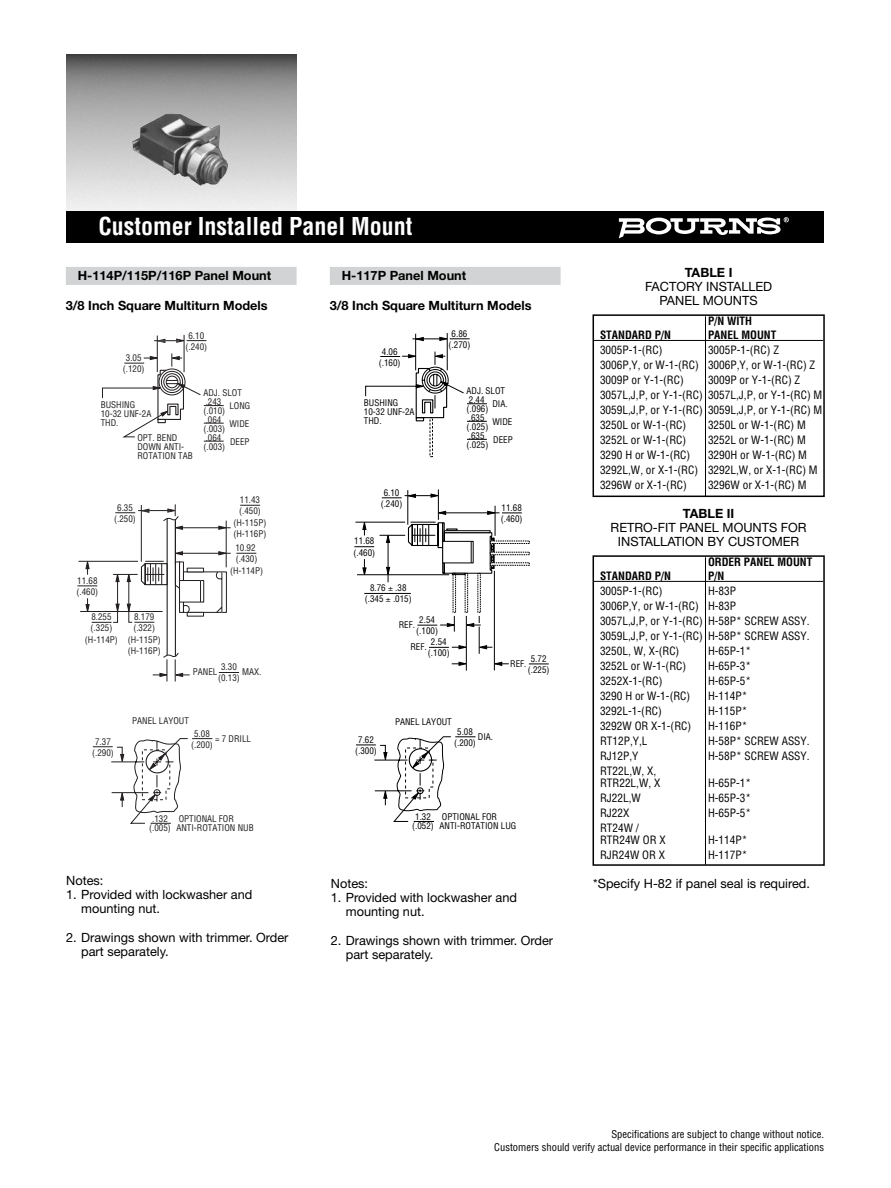
<style>
.page{position:relative;width:891px;height:1188px;background:#fff}
.page>*{position:absolute;margin:0;border:0;box-sizing:border-box;transform-origin:0 0}
.t1{font:700 condensed 24px "Helvetica";color:#fff}
.t2{font:12.75px/14.2px "Helvetica Neue";color:#000}
.t3{font:700 12.75px "Helvetica Neue";color:#000}
.t4{font:condensed 11.25px/15px "Helvetica";color:#000}
.t5{font:700 condensed 11.25px "Helvetica";color:#000}
.t6{font:condensed 10.5px/12.8px "Helvetica";color:#000;text-align:right}
.t7{font:condensed 9px/11.2px "Helvetica";color:#231f20;text-align:center}
.t8{font:condensed 9px/11.2px "Helvetica";color:#000;text-align:center}
</style>
<div class="page">
<img style="left:67px;top:54px;width:230px;height:158px">
<div style="left:66px;top:267px;width:231px;height:18px;background:#d1d3d4"></div>
<div style="left:330px;top:267px;width:231px;height:18px;background:#d1d3d4"></div>
<div style="left:67px;top:212px;width:757px;height:31px;background:#000"></div>
<svg style="left:619px;top:217px;width:170px;height:21px"></svg>
<img style="left:132px;top:113px;width:96px;height:73px">
<hr style="left:184px;top:335px;width:1px;height:37px;background:#231f20">
<hr style="left:157px;top:336px;width:1px;height:36px;background:#231f20">
<svg style="left:154px;top:339px;width:52px;height:4px"></svg>
<svg style="left:77px;top:353px;width:183px;height:329px"></svg>
<svg style="left:93px;top:738px;width:119px;height:86px"></svg>
<hr style="left:447px;top:333px;width:1px;height:37px;background:#000">
<svg style="left:416px;top:337px;width:8px;height:4px"></svg>
<hr style="left:412px;top:339px;width:30px;height:1px;background:#000">
<hr style="left:415px;top:334px;width:1px;height:36px;background:#000">
<hr style="left:388px;top:538px;width:1px;height:44px;background:#000">
<hr style="left:466px;top:616px;width:1px;height:55px;background:#000">
<hr style="left:444px;top:512px;width:56px;height:1px;background:#000">
<svg style="left:439px;top:337px;width:31px;height:4px"></svg>
<hr style="left:364px;top:593px;width:47px;height:1px;background:#000">
<svg style="left:502px;top:513px;width:20px;height:1px"></svg>
<hr style="left:494px;top:571px;width:1px;height:99px;background:#000">
<svg style="left:493px;top:662px;width:16px;height:4px"></svg>
<svg style="left:452px;top:662px;width:15px;height:4px"></svg>
<svg style="left:529px;top:664px;width:20px;height:1px"></svg>
<svg style="left:356px;top:736px;width:120px;height:86px"></svg>
<div style="left:490px;top:541px;width:40px;height:3px;border:1px dashed #000"></div>
<svg style="left:354px;top:352px;width:142px;height:225px"></svg>
<svg style="left:417px;top:616px;width:75px;height:38px"></svg>
<hr style="left:594px;top:340px;width:229px;height:1px;background:#000">
<div style="left:593px;top:314px;width:232px;height:183px;border:2px solid #000"></div>
<hr style="left:705px;top:316px;width:1px;height:181px;background:#000">
<hr style="left:594px;top:581px;width:229px;height:1px;background:#000">
<div style="left:593px;top:555px;width:232px;height:311px;border:2px solid #000"></div>
<hr style="left:705px;top:557px;width:1px;height:308px;background:#000">
<h1 class="t1" style="left:98px;top:217px;width:316px">Customer Installed Panel Mount</h1>
<p class="t3" style="left:78px;top:271px;width:195px">H-114P/115P/116P Panel Mount</p>
<p class="t3" style="left:66px;top:301px;width:203px">3/8 Inch Square Multiturn Models</p>
<p class="t3" style="left:342px;top:271px;width:126px">H-117P Panel Mount</p>
<p class="t3" style="left:330px;top:301px;width:203px">3/8 Inch Square Multiturn Models</p>
<p class="t7" style="left:185px;top:331px;width:23px">6.10 (.240)</p>
<p class="t7" style="left:123px;top:353px;width:23px">3.05 (.120)</p>
<p class="t7" style="left:101px;top:401px;width:52px;line-height:9px;text-align:left">BUSHING<br>10-32 UNF-2A<br>THD.</p>
<p class="t7" style="left:137px;top:434px;width:57px;line-height:9px;text-align:left">OPT. BEND<br>DOWN ANTI-<br>ROTATION TAB</p>
<p class="t7" style="left:203px;top:389px;width:40px;line-height:9px;text-align:left">ADJ. SLOT .243 (.010) .064 (.003) .064 (.003)</p>
<p class="t7" style="left:229px;top:397px;width:22px;line-height:18.5px;text-align:justify">LONG WIDE DEEP</p>
<p class="t8" style="left:379px;top:346px;width:23px">4.06 (.160)</p>
<p class="t8" style="left:364px;top:399px;width:52px;line-height:9px;text-align:left">BUSHING<br>10-32 UNF-2A<br>THD.</p>
<p class="t8" style="left:449px;top:329px;width:23px">6.86 (.270)</p>
<p class="t8" style="left:467px;top:387px;width:40px;line-height:9px;text-align:left">ADJ. SLOT<br>2.44 (.096) .635 (.025) .635 (.025)</p>
<p class="t8" style="left:492px;top:395px;width:22px;line-height:18.5px;text-align:left">DIA.<br>WIDE<br>DEEP</p>
<p class="t7" style="left:114px;top:502px;width:23px">6.35 (.250)</p>
<p class="t7" style="left:77px;top:575px;width:23px;text-align:left">11.68 (.460)</p>
<p class="t7" style="left:233px;top:495px;width:34px">11.43 (.450) (H-115P) (H-116P)</p>
<p class="t7" style="left:230px;top:543px;width:34px">10.92 (.430) (H-114P)</p>
<p class="t8" style="left:381px;top:487px;width:23px">6.10 (.240)</p>
<p class="t8" style="left:353px;top:536px;width:23px;text-align:left">11.68 (.460)</p>
<p class="t8" style="left:365px;top:583px;width:48px">8.76 .38 (.345 .015)</p>
<p class="t8" style="left:501px;top:502px;width:23px;text-align:left">11.68 (.460)</p>
<p class="t7" style="left:85px;top:612px;width:34px">8.255 (.325) (H-114P)</p>
<p class="t7" style="left:128px;top:612px;width:34px">8.179 (.322) (H-115P) (H-116P)</p>
<p class="t7" style="left:218px;top:662px;width:23px">3.30 (0.13)</p>
<p class="t7" style="left:193px;top:667px;width:26px">PANEL</p>
<p class="t7" style="left:242px;top:667px;width:21px">MAX.</p>
<p class="t8" style="left:416px;top:615px;width:23px">2.54 (.100)</p>
<p class="t8" style="left:399px;top:620px;width:18px">REF.</p>
<p class="t8" style="left:428px;top:637px;width:23px">2.54 (.100)</p>
<p class="t8" style="left:410px;top:642px;width:18px">REF.</p>
<p class="t8" style="left:528px;top:654px;width:23px">5.72 (.225)</p>
<p class="t8" style="left:510px;top:659px;width:18px">REF.</p>
<p class="t7" style="left:132px;top:716px;width:58px">PANEL LAYOUT</p>
<p class="t8" style="left:395px;top:717px;width:58px">PANEL LAYOUT</p>
<p class="t7" style="left:92px;top:736px;width:23px">7.37 (.290)</p>
<p class="t7" style="left:191px;top:728px;width:23px">5.08 (.200)</p>
<p class="t7" style="left:215px;top:733px;width:38px">= 7 DRILL</p>
<p class="t8" style="left:355px;top:735px;width:23px">7.62 (.300)</p>
<p class="t8" style="left:454px;top:727px;width:23px">5.08 (.200)</p>
<p class="t8" style="left:478px;top:732px;width:17px">DIA.</p>
<p class="t7" style="left:176px;top:815px;width:79px;line-height:9px;text-align:left">OPTIONAL FOR<br>ANTI-ROTATION NUB</p>
<p class="t7" style="left:149px;top:815px;width:23px;line-height:9px">.132 (.005)</p>
<p class="t8" style="left:440px;top:813px;width:78px;line-height:9px;text-align:left">OPTIONAL FOR<br>ANTI-ROTATION LUG</p>
<p class="t8" style="left:412px;top:813px;width:23px;line-height:9px">1.32 (.052)</p>
<p class="t2" style="left:66px;top:874px;width:39px">Notes:</p>
<p class="t2" style="left:81px;top:888px;width:173px;text-indent:-15px">1. Provided with lockwasher and mounting nut.</p>
<p class="t2" style="left:81px;top:931px;width:209px;text-indent:-15px">2. Drawings shown with trimmer. Order part separately.</p>
<p class="t2" style="left:331px;top:877px;width:39px">Notes:</p>
<p class="t2" style="left:346px;top:891px;width:173px;text-indent:-15px">1. Provided with lockwasher and mounting nut.</p>
<p class="t2" style="left:346px;top:934px;width:209px;text-indent:-15px">2. Drawings shown with trimmer. Order part separately.</p>
<p class="t3" style="left:685px;top:268px;width:49px">TABLE I</p>
<p class="t2" style="left:645px;top:281px;width:129px;text-align:center">FACTORY INSTALLED<br>PANEL MOUNTS</p>
<p class="t5" style="left:708px;top:317px;width:46px">P/N WITH</p>
<p class="t5" style="left:600px;top:330px;width:72px">STANDARD P/N</p>
<p class="t5" style="left:708px;top:330px;width:70px">PANEL MOUNT</p>
<p class="t4" style="left:600px;top:343px;width:64px">3005P-1-(RC)</p>
<p class="t4" style="left:600px;top:343px;width:217px;text-indent:108px">3005P-1-(RC) Z<br>3006P,Y, or W-1-(RC) 3006P,Y, or W-1-(RC) Z<br>3009P or Y-1-(RC)</p>
<p class="t4" style="left:600px;top:373px;width:224px;text-indent:108px">3009P or Y-1-(RC) Z 3057L,J,P, or Y-1-(RC) 3057L,J,P, or Y-1-(RC) M 3059L,J,P, or Y-1-(RC) 3059L,J,P, or Y-1-(RC) M 3250L or W-1-(RC)</p>
<p class="t4" style="left:708px;top:418px;width:99px">3250L or W-1-(RC) M</p>
<p class="t4" style="left:600px;top:433px;width:88px">3252L or W-1-(RC)</p>
<p class="t4" style="left:708px;top:433px;width:99px">3252L or W-1-(RC) M</p>
<p class="t4" style="left:600px;top:448px;width:92px">3290 H or W-1-(RC)</p>
<p class="t4" style="left:600px;top:448px;width:219px;text-indent:108px">3290H or W-1-(RC) M<br>3292L,W, or X-1-(RC) 3292L,W, or X-1-(RC) M<br>3296W or X-1-(RC)</p>
<p class="t4" style="left:708px;top:478px;width:100px">3296W or X-1-(RC) M</p>
<p class="t3" style="left:683px;top:509px;width:53px">TABLE II</p>
<p class="t2" style="left:611px;top:522px;width:197px;text-align:center">RETRO-FIT PANEL MOUNTS FOR<br>INSTALLATION BY CUSTOMER</p>
<p class="t5" style="left:708px;top:558px;width:106px">ORDER PANEL MOUNT</p>
<p class="t5" style="left:600px;top:571px;width:72px">STANDARD P/N</p>
<p class="t5" style="left:708px;top:571px;width:18px">P/N</p>
<p class="t4" style="left:600px;top:584px;width:64px">3005P-1-(RC)</p>
<p class="t4" style="left:600px;top:584px;width:211px;text-indent:108px">H-83P<br>3006P,Y, or W-1-(RC) H-83P<br>3057L,J,P, or Y-1-(RC) H-58P* SCREW ASSY.<br>3059L,J,P, or Y-1-(RC) H-58P* SCREW ASSY.<br>3250L, W, X-(RC)</p>
<p class="t4" style="left:708px;top:644px;width:45px">H-65P-1*</p>
<p class="t4" style="left:600px;top:659px;width:88px">3252L or W-1-(RC)</p>
<p class="t4" style="left:708px;top:659px;width:45px">H-65P-3*</p>
<p class="t4" style="left:600px;top:674px;width:64px">3252X-1-(RC)</p>
<p class="t4" style="left:708px;top:674px;width:45px">H-65P-5*</p>
<p class="t4" style="left:600px;top:689px;width:92px">3290 H or W-1-(RC)</p>
<p class="t4" style="left:708px;top:689px;width:41px">H-114P*</p>
<p class="t4" style="left:600px;top:704px;width:63px">3292L-1-(RC)</p>
<p class="t4" style="left:708px;top:704px;width:41px">H-115P*</p>
<p class="t4" style="left:600px;top:719px;width:93px">3292W OR X-1-(RC)</p>
<p class="t4" style="left:708px;top:719px;width:41px">H-116P*</p>
<p class="t4" style="left:600px;top:734px;width:49px">RT12P,Y,L</p>
<p class="t4" style="left:708px;top:734px;width:103px">H-58P* SCREW ASSY.</p>
<p class="t4" style="left:600px;top:749px;width:40px">RJ12P,Y</p>
<p class="t4" style="left:708px;top:749px;width:103px">H-58P* SCREW ASSY.</p>
<p class="t4" style="left:600px;top:765px;width:62px;line-height:12px">RT22L,W, X,<br>RTR22L,W, X</p>
<p class="t4" style="left:708px;top:776px;width:45px">H-65P-1*</p>
<p class="t4" style="left:600px;top:791px;width:42px">RJ22L,W</p>
<p class="t4" style="left:708px;top:791px;width:45px">H-65P-3*</p>
<p class="t4" style="left:600px;top:806px;width:31px">RJ22X</p>
<p class="t4" style="left:708px;top:806px;width:45px">H-65P-5*</p>
<p class="t4" style="left:600px;top:822px;width:67px;line-height:12px">RT24W /<br>RTR24W OR X</p>
<p class="t4" style="left:708px;top:833px;width:41px">H-114P*</p>
<p class="t4" style="left:600px;top:848px;width:66px">RJR24W OR X</p>
<p class="t4" style="left:708px;top:848px;width:41px">H-117P*</p>
<p class="t2" style="left:593px;top:877px;width:218px">*Specify H-82 if panel seal is required.</p>
<p class="t6" style="left:494px;top:1129px;width:331px">Specifications are subject to change without notice.<br>Customers should verify actual device performance in their specific applications</p>
</div>
